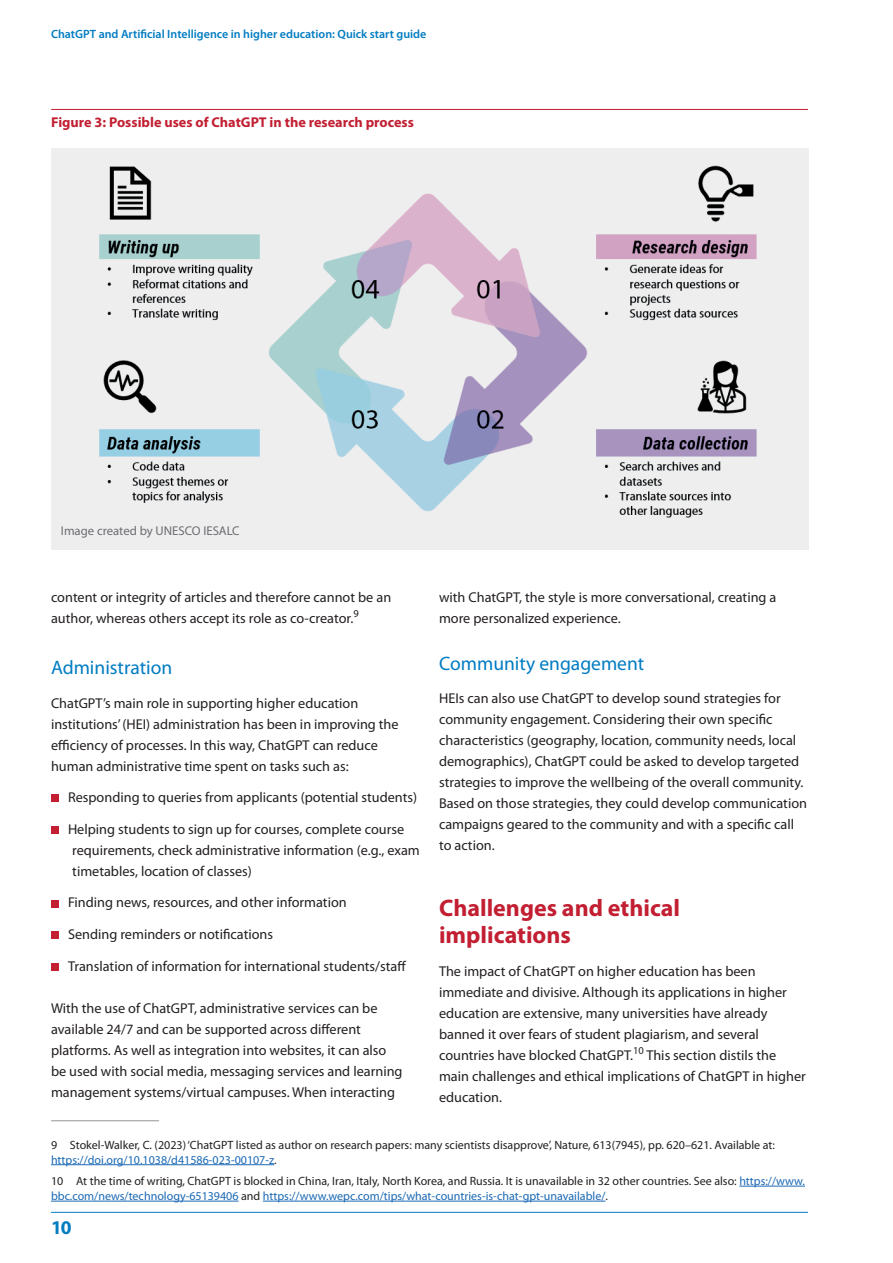
<style>
.page{position:relative;width:893px;height:1263px;background:#fff}
.page>*{position:absolute;margin:0;border:0;box-sizing:border-box;transform-origin:0 0}
.t1{font:700 24px/27px "Myriad Pro";color:#c21f32}
.t2{font:19.5px "Myriad Pro";color:#007cc2}
.t3{font:700 19.5px "Myriad Pro";color:#007cc2}
.t4{font:14.25px/21px "Myriad Pro";color:#231f20}
.t5{font:700 14.25px "Myriad Pro";color:#c21f32}
.t6{font:12.75px "Myriad Pro";color:#6c6d70}
.t7{font:12px/15px "Myriad Pro";color:#231f20}
.t8{font:600 12px "Myriad Pro";color:#007cc2}
.s1{color:#1b69b4}
</style>
<div class="page">
<hr style="left:51px;top:1212px;width:757px;height:1px;background:#007cc2">
<div style="left:51px;top:794px;width:8px;height:8px;background:#c21f32"></div>
<div style="left:51px;top:826px;width:8px;height:8px;background:#c21f32"></div>
<div style="left:51px;top:899px;width:8px;height:8px;background:#c21f32"></div>
<div style="left:51px;top:931px;width:8px;height:8px;background:#c21f32"></div>
<div style="left:51px;top:963px;width:8px;height:8px;background:#c21f32"></div>
<hr style="left:51px;top:1120px;width:108px;height:1px;background:#939598">
<hr style="left:51px;top:1164px;width:223px;height:1px;background:#1b69b4">
<hr style="left:739px;top:1186px;width:66px;height:1px;background:#1b69b4">
<hr style="left:51px;top:1201px;width:188px;height:1px;background:#1b69b4">
<hr style="left:263px;top:1201px;width:342px;height:1px;background:#1b69b4">
<div style="left:51px;top:148px;width:757px;height:402px;background:#eeeeef"></div>
<img style="left:99px;top:165px;width:658px;height:353px">
<hr style="left:51px;top:109px;width:757px;height:1px;background:#c21f32">
<p class="t8" style="left:51px;top:28px;width:377px">ChatGPT and Artificial Intelligence in higher education: Quick start guide</p>
<p class="t5" style="left:51px;top:114px;width:364px">Figure 3: Possible uses of ChatGPT in the research process</p>
<p class="t6" style="left:61px;top:524px;width:180px">Image created by UNESCO IESALC</p>
<p class="t4" style="left:51px;top:587px;width:342px">content or integrity of articles and therefore cannot be an author, whereas others accept its role as co-creator.<sup>9</sup></p>
<h2 class="t2" style="left:51px;top:657px;width:123px">Administration</h2>
<p class="t4" style="left:51px;top:692px;width:349px">ChatGPT’s main role in supporting higher education institutions’ (HEI) administration has been in improving the efficiency of processes. In this way, ChatGPT can reduce human administrative time spent on tasks such as:</p>
<p class="t4" style="left:68px;top:787px;width:351px">Responding to queries from applicants (potential students)</p>
<p class="t4" style="left:68px;top:819px;width:353px">Helping students to sign up for courses, complete course requirements, check administrative information (e.g., exam timetables, location of classes)</p>
<p class="t4" style="left:68px;top:892px;width:280px">Finding news, resources, and other information</p>
<p class="t4" style="left:68px;top:924px;width:207px">Sending reminders or notifications</p>
<p class="t4" style="left:68px;top:956px;width:340px">Translation of information for international students/staff</p>
<p class="t4" style="left:51px;top:998px;width:353px">With the use of ChatGPT, administrative services can be available 24/7 and can be supported across different platforms. As well as integration into websites, it can also be used with social media, messaging services and learning management systems/virtual campuses. When interacting</p>
<p class="t7" style="left:51px;top:1137px;width:725px">9 Stokel-Walker, C. (2023) ‘ChatGPT listed as author on research papers: many scientists disapprove’, Nature, 613(7945), pp. 620–621. Available at: <span class="s1">https://doi.org/10.1038/d41586-023-00107-z</span>.</p>
<p class="t7" style="left:51px;top:1173px;width:755px">10 At the time of writing, ChatGPT is blocked in China, Iran, Italy, North Korea, and Russia. It is unavailable in 32 other countries. See also: <span class="s1">https://www. bbc.com/news/technology-65139406</span> and <span class="s1">https://www.wepc.com/tips/what-countries-is-chat-gpt-unavailable/</span>.</p>
<p class="t4" style="left:439px;top:587px;width:339px">with ChatGPT, the style is more conversational, creating a more personalized experience.</p>
<h2 class="t2" style="left:439px;top:652px;width:207px">Community engagement</h2>
<p class="t4" style="left:439px;top:688px;width:369px">HEIs can also use ChatGPT to develop sound strategies for community engagement. Considering their own specific characteristics (geography, location, community needs, local demographics), ChatGPT could be asked to develop targeted strategies to improve the wellbeing of the overall community.<br>Based on those strategies, they could develop communication campaigns geared to the community and with a specific call to action.</p>
<h1 class="t1" style="left:439px;top:894px;width:243px">Challenges and ethical implications</h1>
<p class="t4" style="left:439px;top:961px;width:368px">The impact of ChatGPT on higher education has been immediate and divisive. Although its applications in higher education are extensive, many universities have already banned it over fears of student plagiarism, and several countries have blocked ChatGPT.<sup>10</sup> This section distils the main challenges and ethical implications of ChatGPT in higher education.</p>
<h2 class="t3" style="left:51px;top:1216px;width:22px">10</h2>
</div>
